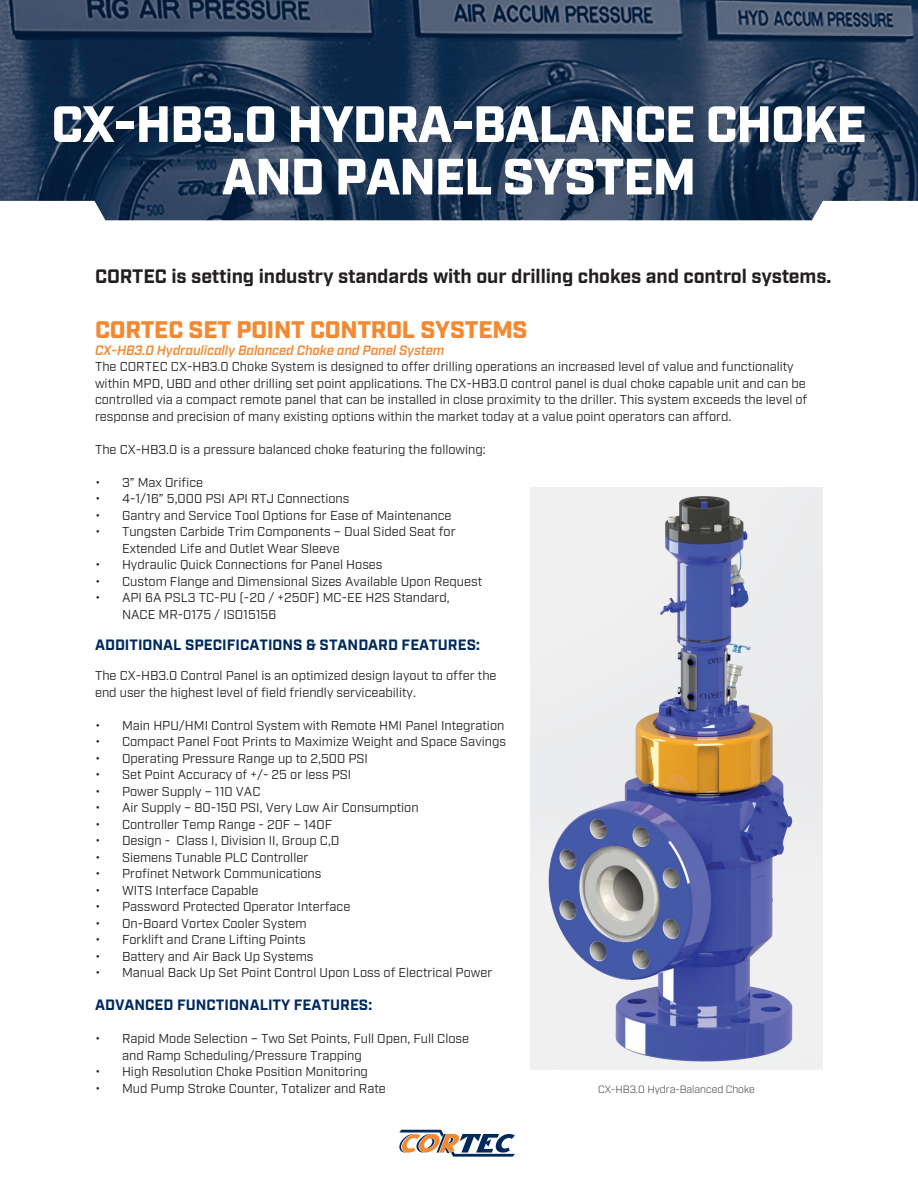
<style>
.page{position:relative;width:918px;height:1188px;background:#fff}
.page>*{position:absolute;margin:0;border:0;box-sizing:border-box;transform-origin:0 0}
.t1{font:900 51px "Industry";letter-spacing:-.02em;color:#fff}
.t2{font:900 24px "Industry";letter-spacing:-.01em;color:#f58932}
.t3{font:700 19.5px "Industry";letter-spacing:-.005em;color:#231f20}
.t4{font:700 15px "Industry";color:#00295c}
.t5{font:italic 600 13.5px "Industry";letter-spacing:-.01em;color:#f58932}
.t6{font:12.9px/16.5px "Industry";color:#231f20}
.t7{font:300 10.5px "Industry";color:#231f20}
</style>
<div class="page">
<img style="left:0;top:0;width:918px;height:220px">
<svg style="left:399px;top:1130px;width:116px;height:27px"></svg>
<img style="left:530px;top:487px;width:293px;height:582px">
<p class="t1" style="left:51px;top:94px;width:817px">CX-HB3.0 HYDRA-BALANCE CHOKE</p>
<p class="t1" style="left:222px;top:146px;width:476px">AND PANEL SYSTEM</p>
<p class="t3" style="left:95px;top:264px;width:738px">CORTEC is setting industry standards with our drilling chokes and control systems.</p>
<p class="t2" style="left:95px;top:316px;width:434px">CORTEC SET POINT CONTROL SYSTEMS</p>
<p class="t5" style="left:95px;top:342px;width:351px">CX-HB3.0 Hydraulically Balanced Choke and Panel System</p>
<p class="t6" style="left:95px;top:359px;width:714px">The CORTEC CX-HB3.0 Choke System is designed to offer drilling operations an increased level of value and functionality within MPD, UBD and other drilling set point applications. The CX-HB3.0 control panel is dual choke capable unit and can be controlled via a compact remote panel that can be installed in close proximity to the driller. This system exceeds the level of response and precision of many existing options within the market today at a value point operators can afford.</p>
<p class="t6" style="left:95px;top:441px;width:392px">The CX-HB3.0 is a pressure balanced choke featuring the following:</p>
<p class="t6" style="left:95px;top:474px;width:110px">• 3” Max Orifice</p>
<p class="t6" style="left:95px;top:491px;width:256px">• 4-1/16” 5,000 PSI API RTJ Connections</p>
<p class="t6" style="left:95px;top:507px;width:358px">• Gantry and Service Tool Options for Ease of Maintenance</p>
<p class="t6" style="left:95px;top:524px;width:362px">• Tungsten Carbide Trim Components – Dual Sided Seat for</p>
<p class="t6" style="left:122px;top:540px;width:219px">Extended Life and Outlet Wear Sleeve</p>
<p class="t6" style="left:95px;top:557px;width:289px">• Hydraulic Quick Connections for Panel Hoses</p>
<p class="t6" style="left:95px;top:573px;width:389px">• Custom Flange and Dimensional Sizes Available Upon Request</p>
<p class="t6" style="left:122px;top:590px;width:329px;text-indent:-27px">• API 6A PSL3 TC-PU (-20 / +250F) MC-EE H2S Standard,<br>NACE MR-0175 / ISO15156</p>
<p class="t4" style="left:95px;top:636px;width:386px">ADDITIONAL SPECIFICATIONS &amp; STANDARD FEATURES:</p>
<p class="t6" style="left:95px;top:668px;width:403px">The CX-HB3.0 Control Panel is an optimized design layout to offer the end user the highest level of field friendly serviceability.</p>
<p class="t6" style="left:95px;top:717px;width:411px">• Main HPU/HMI Control System with Remote HMI Panel Integration</p>
<p class="t6" style="left:95px;top:734px;width:413px">• Compact Panel Foot Prints to Maximize Weight and Space Savings</p>
<p class="t6" style="left:95px;top:750px;width:274px">• Operating Pressure Range up to 2,500 PSI</p>
<p class="t6" style="left:95px;top:767px;width:258px">• Set Point Accuracy of +/- 25 or less PSI</p>
<p class="t6" style="left:95px;top:783px;width:167px">• Power Supply – 110 VAC</p>
<p class="t6" style="left:95px;top:800px;width:325px">• Air Supply – 80-150 PSI, Very Low Air Consumption</p>
<p class="t6" style="left:95px;top:816px;width:239px">• Controller Temp Range - 20F – 140F</p>
<p class="t6" style="left:95px;top:833px;width:246px">• Design - Class I, Division II, Group C,D</p>
<p class="t6" style="left:95px;top:849px;width:215px">• Siemens Tunable PLC Controller</p>
<p class="t6" style="left:95px;top:866px;width:228px">• Profinet Network Communications</p>
<p class="t6" style="left:95px;top:882px;width:165px">• WITS Interface Capable</p>
<p class="t6" style="left:95px;top:899px;width:257px">• Password Protected Operator Interface</p>
<p class="t6" style="left:95px;top:915px;width:213px">• On-Board Vortex Cooler System</p>
<p class="t6" style="left:95px;top:932px;width:212px">• Forklift and Crane Lifting Points</p>
<p class="t6" style="left:95px;top:948px;width:220px">• Battery and Air Back Up Systems</p>
<p class="t6" style="left:95px;top:965px;width:399px">• Manual Back Up Set Point Control Upon Loss of Electrical Power</p>
<p class="t4" style="left:95px;top:996px;width:279px">ADVANCED FUNCTIONALITY FEATURES:</p>
<p class="t6" style="left:122px;top:1031px;width:349px;text-indent:-27px">• Rapid Mode Selection – Two Set Points, Full Open, Full Close and Ramp Scheduling/Pressure Trapping</p>
<p class="t6" style="left:95px;top:1064px;width:274px">• High Resolution Choke Position Monitoring</p>
<p class="t6" style="left:95px;top:1080px;width:292px">• Mud Pump Stroke Counter, Totalizer and Rate</p>
<p class="t7" style="left:598px;top:1083px;width:158px">CX-HB3.0 Hydra-Balanced Choke</p>
</div>
